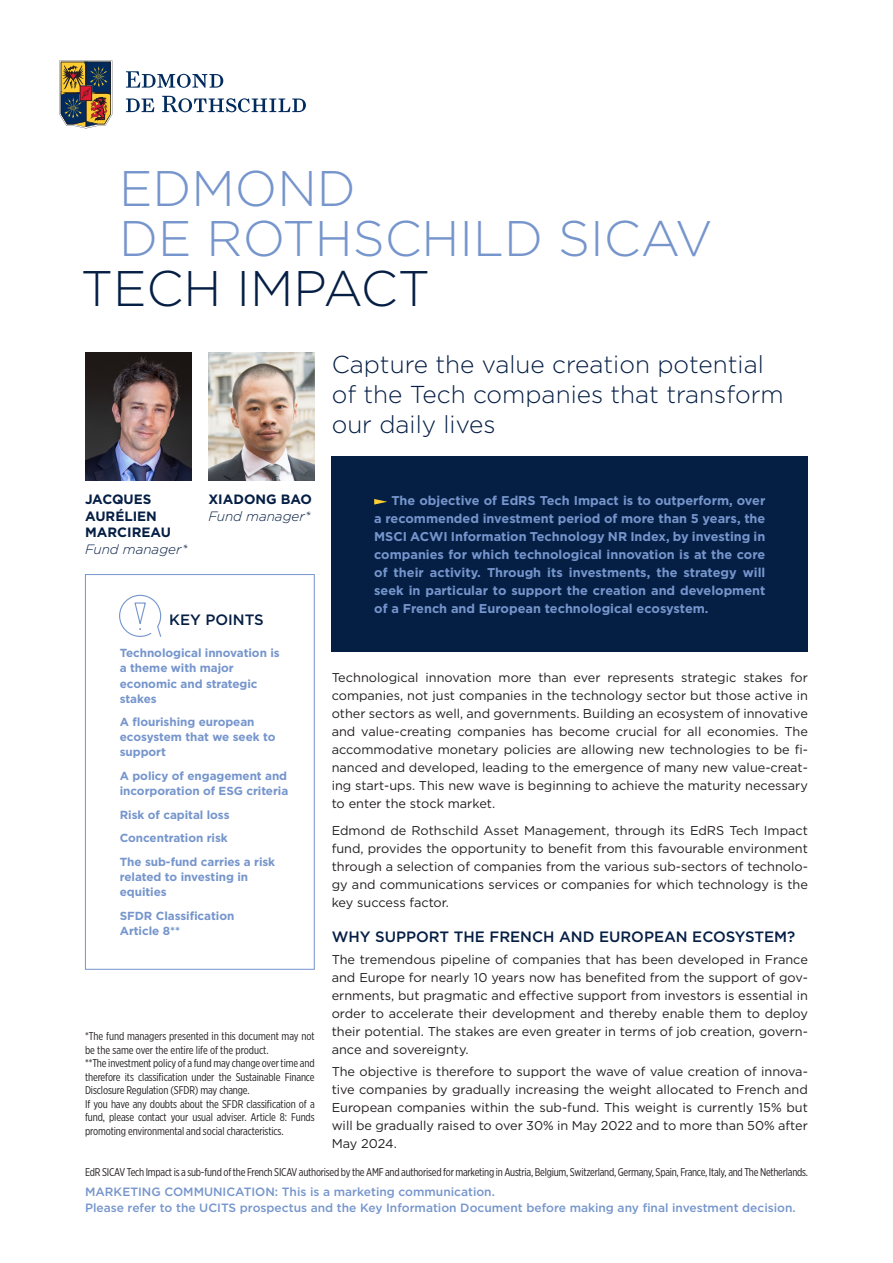
<style>
.page{position:relative;width:893px;height:1263px;background:#fff}
.page>*{position:absolute;margin:0;border:0;box-sizing:border-box;transform-origin:0 0}
.Titre_Fonds{font:300 49.95px/49.9px "Gotham";color:#7595cc}
.t1{font:300 49.95px "Gotham";color:#051e44}
.Accroche{font:300 24.45px/30px "Gotham";color:#051e44}
.Titre_texte_courant{font:500 15px "Gotham";color:#051e44}
.Points-Clés_Titre{font:500 15px "Gotham";color:#051e44}
.Gérant_Nom{font:700 13.5px/16.5px "Gotham";color:#051e44}
.Gérant_Titre{font:italic 300 13.5px "Gotham";color:#051e44}
.Texte_Courant{font:12.75px/18px "Gotham";color:#231f20;text-align:justify}
.Introduction{font:700 12.75px/18px "Gotham";color:#7595cc;text-align:justify}
.Points_Clés{font:500 12px/15.8px "Gotham";color:#7595cc}
.Points_Clés-2{font:700 11.7px/15.1px "Gotham";letter-spacing:-.005em;color:#7595cc}
.Notes_de_bas_de_page{font:11.25px/13.5px "Gotham X Narrow";letter-spacing:-.02em;color:#231f20;text-align:justify}
.Notes_de_bas_de_page-2{font:11.25px/13.5px "Gotham X Narrow";color:#231f20}
</style>
<div class="page">
<svg style="left:60px;top:60px;width:52px;height:68px;background:#756751"></svg>
<svg style="left:126px;top:99px;width:28px;height:13px"></svg>
<svg style="left:162px;top:96px;width:144px;height:16px"></svg>
<svg style="left:126px;top:71px;width:97px;height:17px"></svg>
<div style="left:332px;top:456px;width:476px;height:196px;background:#051e44"></div>
<svg style="left:374px;top:499px;width:13px;height:5px"></svg>
<div style="left:85px;top:574px;width:230px;height:396px;border:1px solid #7595cc"></div>
<svg style="left:119px;top:594px;width:43px;height:43px"></svg>
<img style="left:85px;top:353px;width:106px;height:127px">
<img style="left:208px;top:353px;width:107px;height:127px">
<p class="Titre_Fonds" style="left:119px;top:162px;width:595px">EDMOND<br>DE ROTHSCHILD SICAV</p>
<p class="t1" style="left:81px;top:257px;width:351px">TECH IMPACT</p>
<p class="Accroche" style="left:332px;top:348px;width:454px">Capture the value creation potential of the Tech companies that transform our daily lives</p>
<p class="Gérant_Nom" style="left:85px;top:491px;width:87px">JACQUES<br>AURÉLIEN<br>MARCIREAU</p>
<p class="Gérant_Titre" style="left:85px;top:540px;width:104px">Fund manager*</p>
<p class="Gérant_Nom" style="left:208px;top:491px;width:105px">XIADONG BAO</p>
<p class="Gérant_Titre" style="left:208px;top:507px;width:104px">Fund manager*</p>
<p class="Points-Clés_Titre" style="left:169px;top:610px;width:96px">KEY POINTS</p>
<p class="Points_Clés-2" style="left:120px;top:645px;width:161px">Technological innovation is a theme with major economic and strategic stakes</p>
<p class="Points_Clés-2" style="left:120px;top:714px;width:157px">A flourishing european ecosystem that we seek to support</p>
<p class="Points_Clés-2" style="left:120px;top:768px;width:170px">A policy of engagement and incorporation of ESG criteria</p>
<p class="Points_Clés-2" style="left:120px;top:807px;width:111px">Risk of capital loss</p>
<p class="Points_Clés-2" style="left:120px;top:830px;width:110px">Concentration risk</p>
<p class="Points_Clés-2" style="left:120px;top:854px;width:157px">The sub-fund carries a risk related to investing in equities</p>
<p class="Points_Clés-2" style="left:120px;top:908px;width:116px">SFDR Classification<br>Article 8**</p>
<p class="Notes_de_bas_de_page-2" style="left:85px;top:1029px;width:231px">*The fund managers presented in this document may not be the same over the entire life of the product.</p>
<p class="Notes_de_bas_de_page" style="left:85px;top:1056px;width:231px">**The investment policy of a fund may change over time and therefore its classification under the Sustainable Finance Disclosure Regulation (SFDR) may change.</p>
<p class="Notes_de_bas_de_page" style="left:85px;top:1097px;width:231px">If you have any doubts about the SFDR classification of a fund, please contact your usual adviser. Article 8: Funds promoting environmental and social characteristics.</p>
<p class="Introduction" style="left:374px;top:491px;width:393px;text-indent:17px">The objective of EdRS Tech Impact is to outperform, over a recommended investment period of more than 5 years, the MSCI ACWI Information Technology NR Index, by investing in companies for which technological innovation is at the core of their activity. Through its investments, the strategy will seek in particular to support the creation and development of a French and European technological ecosystem.</p>
<p class="Texte_Courant" style="left:332px;top:668px;width:478px">Technological innovation more than ever represents strategic stakes for companies, not just companies in the technology sector but those active in other sectors as well, and governments. Building an ecosystem of innovative and value-creating companies has become crucial for all economies. The accommodative monetary policies are allowing new technologies to be fi&shy;nanced and developed, leading to the emergence of many new value-creat&shy;ing start-ups. This new wave is beginning to achieve the maturity necessary to enter the stock market.</p>
<p class="Texte_Courant" style="left:332px;top:821px;width:478px">Edmond de Rothschild Asset Management, through its EdRS Tech Impact fund, provides the opportunity to benefit from this favourable environment through a selection of companies from the various sub-sectors of technolo&shy;gy and communications services or companies for which technology is the key success factor.</p>
<p class="Titre_texte_courant" style="left:332px;top:926px;width:465px">WHY SUPPORT THE FRENCH AND EUROPEAN ECOSYSTEM?</p>
<p class="Texte_Courant" style="left:332px;top:950px;width:478px">The tremendous pipeline of companies that has been developed in France and Europe for nearly 10 years now has benefited from the support of gov&shy;ernments, but pragmatic and effective support from investors is essential in order to accelerate their development and thereby enable them to deploy their potential. The stakes are even greater in terms of job creation, govern&shy;ance and sovereignty.</p>
<p class="Texte_Courant" style="left:332px;top:1062px;width:478px">The objective is therefore to support the wave of value creation of innova&shy;tive companies by gradually increasing the weight allocated to French and European companies within the sub-fund. This weight is currently 15% but will be gradually raised to over 30% in May 2022 and to more than 50% after May 2024.</p>
<p class="Notes_de_bas_de_page" style="left:85px;top:1165px;width:724px">EdR SICAV Tech Impact is a sub-fund of the French SICAV authorised by the AMF and authorised for marketing in Austria, Belgium, Switzerland, Germany, Spain, France, Italy, and The Netherlands.</p>
<p class="Points_Clés" style="left:85px;top:1184px;width:712px">MARKETING COMMUNICATION: This is a marketing communication.<br>Please refer to the UCITS prospectus and the Key Information Document before making any final investment decision.</p>
</div>
